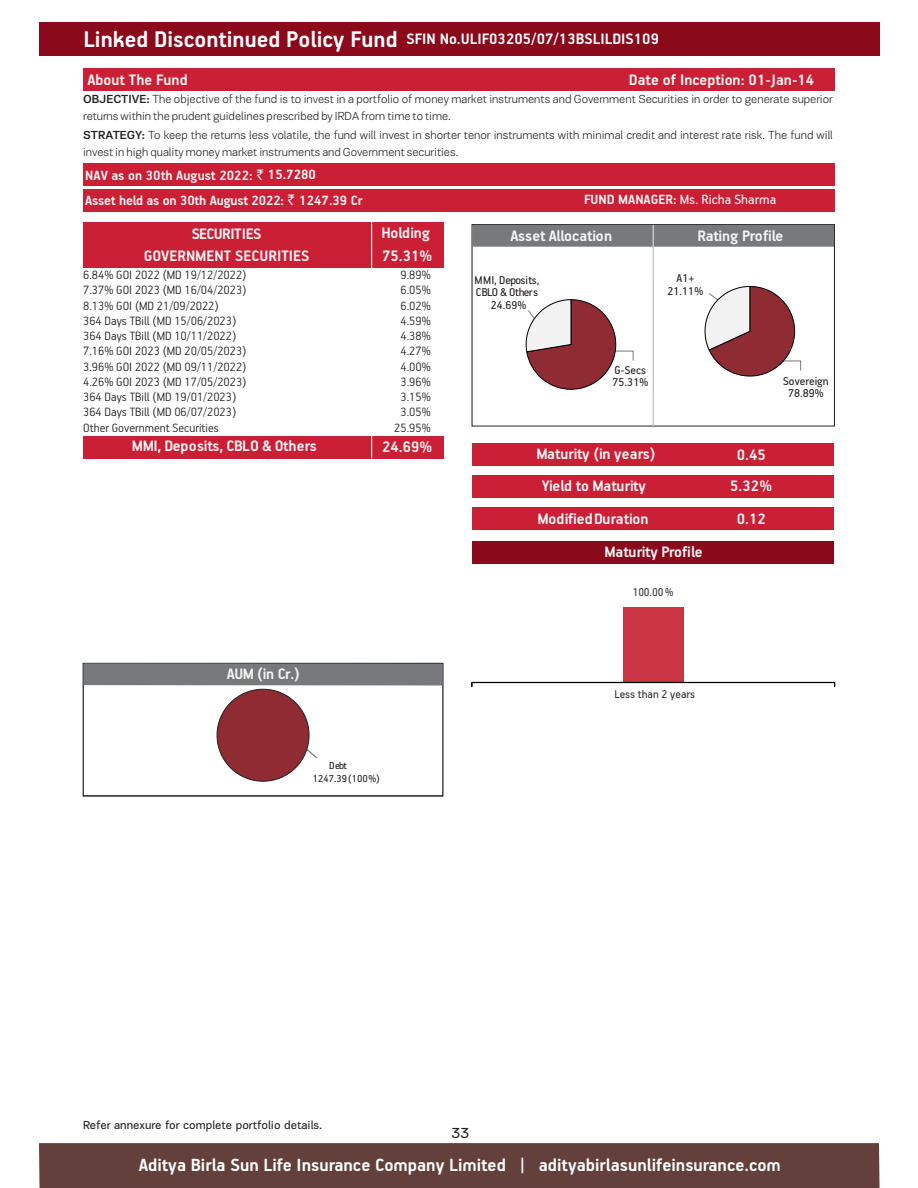
<style>
.page{position:relative;width:918px;height:1188px;background:#fff}
.page>*{position:absolute;margin:0;border:0;box-sizing:border-box;transform-origin:0 0}
.t1{font:700 19.8px "PF Handbook Pro";color:#fff}
.t2{font:700 17.1px "PF Handbook Pro";color:#f5f5f5}
.t3{font:700 16.95px "PF Handbook Pro";color:#f5f5f5}
.t4{font:700 16.95px "PF Handbook Pro";letter-spacing:-.02em;color:#f5f5f5}
.t5{font:700 16.95px "PF Handbook Pro";color:#fff}
.t6{font:700 16.95px "PF Handbook Pro";letter-spacing:-.03em;color:#f5f5f5}
.t7{font:15.45px "PF Encore Sans Pro";color:#231f20}
.t8{font:700 15px/25.8px "PF Handbook Pro";color:#f5f5f5}
.t9{font:15px "PF Handbook Pro";color:#f5f5f5}
.t10{font:300 13.5px "PF Handbook Pro";color:#231f20}
.t11{font:12.75px/11.4px "PF Handbook Pro";color:#231f20}
.t12{font:12.75px/12.8px "PF Handbook Pro";letter-spacing:-.03em;color:#231f20;text-align:center}
.t13{font:12.75px "PF Handbook Pro";color:#333;scale:.93 1}
.t14{font:12.6px "PF Handbook Pro";color:#333}
.t15{font:300 12px/16.8px "PF Encore Sans Pro";color:#231f20}
.t16{font:12px "PF Encore Sans Pro";color:#231f20}
.t17{font:11.25px/13px "PF Handbook Pro";color:#231f20}
.s1{font-size:25.35px}
.s2{font-weight:500}
.s3{font-family:"Rupee";font-weight:400}
.s4{color:#fff}
.s5{font-weight:700}
</style>
<div class="page">
<div style="left:39px;top:1143px;width:841px;height:45px;background:#64403d"></div>
<div style="left:39px;top:22px;width:841px;height:33px;background:#8a0a1c"></div>
<div style="left:83px;top:68px;width:751px;height:23px;background:#ca1f35"></div>
<div style="left:83px;top:163px;width:751px;height:22px;background:#ca1f35"></div>
<div style="left:83px;top:189px;width:751px;height:23px;background:#ca1f35"></div>
<div style="left:472px;top:224px;width:363px;height:202px;border:1px solid #231f20"></div>
<div style="left:472px;top:225px;width:362px;height:22px;background:#77797b"></div>
<hr style="left:653px;top:225px;width:1px;height:201px;background:#c7c9cb">
<div style="left:472px;top:443px;width:362px;height:22px;background:#ca1f35"></div>
<div style="left:472px;top:475px;width:362px;height:23px;background:#ca1f35"></div>
<div style="left:472px;top:508px;width:362px;height:22px;background:#ca1f35"></div>
<div style="left:83px;top:663px;width:360px;height:133px;background:#fff;border:1px solid #231f20"></div>
<div style="left:84px;top:663px;width:358px;height:23px;background:#77797b"></div>
<svg style="left:304px;top:744px;width:14px;height:15px"></svg>
<div style="left:472px;top:542px;width:362px;height:22px;background:#8a0a1c"></div>
<div style="left:623px;top:607px;width:60px;height:76px;background:#cb3442"></div>
<svg style="left:472px;top:682px;width:363px;height:5px"></svg>
<div style="left:217px;top:689px;width:92px;height:93px;background:#8e2b33;border:1px solid #231f20;border-radius:50%"></div>
<div style="left:83px;top:436px;width:360px;height:22px;background:#ca1f35"></div>
<div style="left:83px;top:222px;width:361px;height:22px;background:#ca1f35"></div>
<div style="left:83px;top:246px;width:361px;height:22px;background:#ca1f35"></div>
<hr style="left:371px;top:222px;width:1px;height:236px;background:#fff">
<svg style="left:525px;top:299px;width:109px;height:91px"></svg>
<svg style="left:704px;top:286px;width:97px;height:90px"></svg>
<h3 class="t5" style="left:84px;top:31px;width:577px"><span class="s1">Linked Discontinued Policy Fund</span> SFIN No.ULIF03205/07/13BSLILDIS109</h3>
<h3 class="t3" style="left:87px;top:72px;width:102px">About The Fund</h3>
<h3 class="t3" style="left:629px;top:72px;width:187px">Date of Inception: 01-Jan-14</h3>
<p class="t15" style="left:83px;top:92px;width:751px"><span class="s2">OBJECTIVE:</span> The objective of the fund is to invest in a portfolio of money market instruments and Government Securities in order to generate superior returns within the prudent guidelines prescribed by IRDA from time to time.</p>
<p class="t15" style="left:83px;top:128px;width:751px"><span class="s2">STRATEGY:</span> To keep the returns less volatile, the fund will invest in shorter tenor instruments with minimal credit and interest rate risk. The fund will invest in high quality money market instruments and Government securities.</p>
<p class="t8" style="left:85px;top:163px;width:279px">NAV as on 30th August 2022: <span class="s3">`</span> <span class="s4">15.7280<br></span>Asset held as on 30th August 2022: <span class="s3">`</span> 1247.39 Cr</p>
<h3 class="t6" style="left:192px;top:226px;width:71px">SECURITIES</h3>
<h3 class="t3" style="left:382px;top:225px;width:50px">Holding</h3>
<h3 class="t3" style="left:144px;top:249px;width:167px">GOVERNMENT SECURITIES</h3>
<h3 class="t3" style="left:382px;top:248px;width:52px">75.31%</h3>
<p class="t10" style="left:83px;top:269px;width:165px">6.84% GOI 2022 (MD 19/12/2022)</p>
<p class="t10" style="left:401px;top:269px;width:32px">9.89%</p>
<p class="t10" style="left:83px;top:284px;width:165px">7.37% GOI 2023 (MD 16/04/2023)</p>
<p class="t10" style="left:401px;top:284px;width:32px">6.05%</p>
<p class="t10" style="left:83px;top:299px;width:137px">8.13% GOI (MD 21/09/2022)</p>
<p class="t10" style="left:401px;top:299px;width:32px">6.02%</p>
<p class="t10" style="left:83px;top:315px;width:155px">364 Days TBill (MD 15/06/2023)</p>
<p class="t10" style="left:401px;top:315px;width:32px">4.59%</p>
<p class="t10" style="left:83px;top:330px;width:155px">364 Days TBill (MD 10/11/2022)</p>
<p class="t10" style="left:401px;top:330px;width:32px">4.38%</p>
<p class="t10" style="left:83px;top:345px;width:165px">7.16% GOI 2023 (MD 20/05/2023)</p>
<p class="t10" style="left:401px;top:345px;width:32px">4.27%</p>
<p class="t10" style="left:83px;top:360px;width:165px">3.96% GOI 2022 (MD 09/11/2022)</p>
<p class="t10" style="left:401px;top:360px;width:32px">4.00%</p>
<p class="t10" style="left:83px;top:376px;width:165px">4.26% GOI 2023 (MD 17/05/2023)</p>
<p class="t10" style="left:401px;top:376px;width:32px">3.96%</p>
<p class="t10" style="left:83px;top:391px;width:155px">364 Days TBill (MD 19/01/2023)</p>
<p class="t10" style="left:401px;top:391px;width:32px">3.15%</p>
<p class="t10" style="left:83px;top:406px;width:155px">364 Days TBill (MD 06/07/2023)</p>
<p class="t10" style="left:401px;top:406px;width:32px">3.05%</p>
<p class="t10" style="left:83px;top:421px;width:137px">Other Government Securities</p>
<p class="t10" style="left:394px;top:421px;width:38px">25.95%</p>
<h3 class="t4" style="left:132px;top:439px;width:187px">MMI, Deposits, CBLO &amp; Others</h3>
<h2 class="t2" style="left:382px;top:440px;width:52px">24.69%</h2>
<h3 class="t3" style="left:227px;top:666px;width:74px">AUM (in Cr.)</h3>
<p class="t17" style="left:313px;top:759px;width:68px;text-indent:16px">Debt<br>1247.39 (100%)</p>
<p class="t9" style="left:584px;top:193px;width:194px"><span class="s5">FUND MANAGER:</span> Ms. Richa Sharma</p>
<h3 class="t3" style="left:511px;top:228px;width:103px">Asset Allocation</h3>
<h3 class="t4" style="left:697px;top:228px;width:87px">Rating Profile</h3>
<p class="t12" style="left:475px;top:274px;width:66px">MMI, Deposits,<br>CBLO &amp; Others<br>24.69%</p>
<p class="t11" style="left:668px;top:273px;width:37px;line-height:12.8px;text-align:center">A1+<br>21.11%</p>
<p class="t11" style="left:613px;top:365px;width:37px">G-Secs<br>75.31%</p>
<p class="t11" style="left:783px;top:376px;width:47px">Sovereign</p>
<p class="t11" style="left:788px;top:388px;width:37px">78.89%</p>
<h3 class="t3" style="left:536px;top:446px;width:121px">Maturity (in years)</h3>
<h3 class="t3" style="left:737px;top:447px;width:31px">0.45</h3>
<h3 class="t4" style="left:542px;top:479px;width:106px">Yield to Maturity</h3>
<h3 class="t3" style="left:730px;top:479px;width:43px">5.32%</h3>
<h3 class="t3" style="left:538px;top:511px;width:113px">ModifiedDuration</h3>
<h3 class="t3" style="left:737px;top:511px;width:31px">0.12</h3>
<h3 class="t4" style="left:604px;top:544px;width:100px">Maturity Profile</h3>
<p class="t13" style="left:633px;top:587px;width:45px">100.00 %</p>
<p class="t14" style="left:614px;top:688px;width:82px">Less than 2 years</p>
<p class="t16" style="left:83px;top:1120px;width:241px">Refer annexure for complete portfolio details.</p>
<p class="t7" style="left:451px;top:1127px;width:20px">33</p>
<h1 class="t1" style="left:139px;top:1156px;width:644px">Aditya Birla Sun Life Insurance Company Limited | adityabirlasunlifeinsurance.com</h1>
</div>
